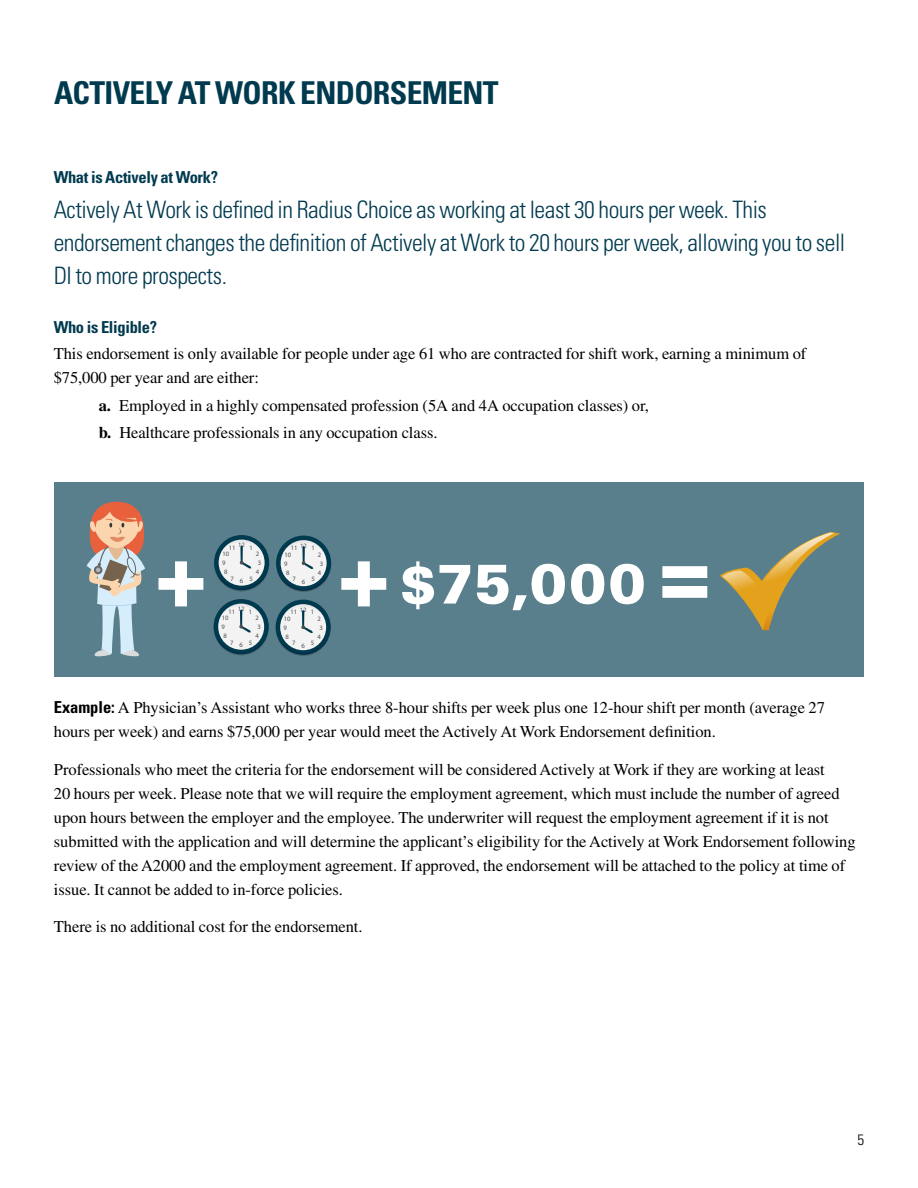
<style>
.page{position:relative;width:918px;height:1188px;background:#fff}
.page>*{position:absolute;margin:0;border:0;box-sizing:border-box;transform-origin:0 0}
.t1{font:900 83.7px "Univers LT Std";color:#fff}
.t2{font:900 55.8px "Univers LT Std";color:#fff}
.t3{font:700 condensed 31.5px "Univers LT Std";letter-spacing:-.02em;color:#003a4f}
.t4{font:300 condensed 24px/33.2px "Univers LT Std";letter-spacing:-.02em;color:#003a4f}
.t5{font:16.5px/24px "Times LT Std";letter-spacing:-.005em;color:#000}
.t6{font:700 condensed 16.5px "Univers LT Std";letter-spacing:-.02em;color:#003a4f}
.t7{font:300 condensed 15px "Univers LT Std";color:#000}
.t8{font:700 6.6px "Exo";color:#4e4e4e}
.s1{font-weight:700}
.s2{font-size:83.7px}
.s3{font-family:"Univers LT Std";font-weight:700;font-stretch:condensed}
</style>
<div class="page">
<div style="left:54px;top:482px;width:810px;height:195px;background:#597f8d"></div>
<div style="left:214px;top:535px;width:55px;height:55px;background:#003a4f;border-radius:50%"></div>
<svg style="left:217px;top:574px;width:50px;height:16px"></svg>
<div style="left:219px;top:540px;width:46px;height:46px;background:#f3f3f3;border-radius:50%"></div>
<svg style="left:222px;top:540px;width:40px;height:28px"></svg>
<div style="left:276px;top:536px;width:55px;height:55px;background:#003a4f;border-radius:50%"></div>
<svg style="left:279px;top:575px;width:50px;height:16px"></svg>
<div style="left:281px;top:540px;width:46px;height:46px;background:#f3f3f3;border-radius:50%"></div>
<svg style="left:284px;top:540px;width:40px;height:29px"></svg>
<div style="left:214px;top:599px;width:55px;height:55px;background:#003a4f;border-radius:50%"></div>
<svg style="left:216px;top:638px;width:50px;height:16px"></svg>
<div style="left:218px;top:604px;width:46px;height:46px;background:#f3f3f3;border-radius:50%"></div>
<svg style="left:221px;top:604px;width:41px;height:28px"></svg>
<div style="left:276px;top:600px;width:55px;height:55px;background:#003a4f;border-radius:50%"></div>
<svg style="left:278px;top:639px;width:50px;height:16px"></svg>
<div style="left:280px;top:604px;width:46px;height:46px;background:#f3f3f3;border-radius:50%"></div>
<svg style="left:283px;top:604px;width:41px;height:29px"></svg>
<svg style="left:720px;top:532px;width:120px;height:98px"></svg>
<svg style="left:86px;top:501px;width:59px;height:156px"></svg>
<h3 class="t3" style="left:54px;top:73px;width:446px">ACTIVELY AT WORK ENDORSEMENT</h3>
<p class="t6" style="left:54px;top:167px;width:166px">What is Actively at Work?</p>
<h3 class="t4" style="left:54px;top:193px;width:793px">Actively At Work is defined in Radius Choice as working at least 30 hours per week. This endorsement changes the definition of Actively at Work to 20 hours per week, allowing you to sell<br>DI to more prospects.</h3>
<p class="t6" style="left:54px;top:317px;width:105px">Who is Eligible?</p>
<p class="t5" style="left:54px;top:341px;width:754px">This endorsement is only available for people under age 61 who are contracted for shift work, earning a minimum of $75,000 per year and are either:</p>
<p class="t5" style="left:99px;top:392px;width:552px;line-height:27px"><span class="s1">a.</span> Employed in a highly compensated profession (5A and 4A occupation classes) or, <span class="s1">b.</span> Healthcare professionals in any occupation class.</p>
<p class="t8" style="left:238px;top:541px;width:8px">12</p>
<p class="t8" style="left:240px;top:577px;width:5px">6</p>
<p class="t8" style="left:300px;top:541px;width:8px">12</p>
<p class="t8" style="left:302px;top:577px;width:5px">6</p>
<p class="t8" style="left:229px;top:543px;width:8px">11</p>
<p class="t8" style="left:249px;top:543px;width:5px">1</p>
<p class="t8" style="left:231px;top:575px;width:5px">7</p>
<p class="t8" style="left:249px;top:575px;width:5px">5</p>
<p class="t8" style="left:291px;top:544px;width:8px">11</p>
<p class="t8" style="left:311px;top:544px;width:5px">1</p>
<p class="t8" style="left:293px;top:575px;width:5px">7</p>
<p class="t8" style="left:311px;top:575px;width:5px">5</p>
<p class="t8" style="left:222px;top:550px;width:8px">10</p>
<p class="t8" style="left:256px;top:550px;width:5px">2</p>
<p class="t8" style="left:284px;top:550px;width:8px">10</p>
<p class="t8" style="left:318px;top:550px;width:5px">2</p>
<p class="t8" style="left:222px;top:559px;width:5px">9</p>
<p class="t8" style="left:258px;top:559px;width:5px">3</p>
<p class="t8" style="left:284px;top:559px;width:5px">9</p>
<p class="t8" style="left:320px;top:559px;width:5px">3</p>
<h1 class="t1" style="left:153px;top:524px;width:57px">+</h1>
<h2 class="t2" style="left:336px;top:549px;width:378px"><span class="s2">+</span>$75,000 <span class="s2">=</span></h2>
<p class="t8" style="left:224px;top:568px;width:5px">8</p>
<p class="t8" style="left:256px;top:568px;width:5px">4</p>
<p class="t8" style="left:286px;top:568px;width:5px">8</p>
<p class="t8" style="left:318px;top:568px;width:5px">4</p>
<p class="t8" style="left:238px;top:605px;width:8px">12</p>
<p class="t8" style="left:239px;top:641px;width:5px">6</p>
<p class="t8" style="left:300px;top:605px;width:8px">12</p>
<p class="t8" style="left:301px;top:641px;width:5px">6</p>
<p class="t8" style="left:228px;top:607px;width:8px">11</p>
<p class="t8" style="left:249px;top:607px;width:5px">1</p>
<p class="t8" style="left:230px;top:639px;width:5px">7</p>
<p class="t8" style="left:249px;top:639px;width:5px">5</p>
<p class="t8" style="left:290px;top:608px;width:8px">11</p>
<p class="t8" style="left:311px;top:608px;width:5px">1</p>
<p class="t8" style="left:292px;top:639px;width:5px">7</p>
<p class="t8" style="left:311px;top:639px;width:5px">5</p>
<p class="t8" style="left:222px;top:614px;width:8px">10</p>
<p class="t8" style="left:255px;top:614px;width:5px">2</p>
<p class="t8" style="left:284px;top:614px;width:8px">10</p>
<p class="t8" style="left:317px;top:614px;width:5px">2</p>
<p class="t8" style="left:222px;top:623px;width:5px">9</p>
<p class="t8" style="left:257px;top:623px;width:5px">3</p>
<p class="t8" style="left:284px;top:623px;width:5px">9</p>
<p class="t8" style="left:319px;top:623px;width:5px">3</p>
<p class="t8" style="left:224px;top:632px;width:5px">8</p>
<p class="t8" style="left:255px;top:632px;width:5px">4</p>
<p class="t8" style="left:286px;top:632px;width:5px">8</p>
<p class="t8" style="left:317px;top:632px;width:5px">4</p>
<p class="t5" style="left:54px;top:696px;width:772px"><span class="s3">Example:</span> A Physician’s Assistant who works three 8-hour shifts per week plus one 12-hour shift per month (average 27 hours per week) and earns $75,000 per year would meet the Actively At Work Endorsement definition.</p>
<p class="t5" style="left:54px;top:757px;width:803px">Professionals who meet the criteria for the endorsement will be considered Actively at Work if they are working at least<br>20 hours per week. Please note that we will require the employment agreement, which must include the number of agreed upon hours between the employer and the employee. The underwriter will request the employment agreement if it is not submitted with the application and will determine the applicant’s eligibility for the Actively at Work Endorsement following review of the A2000 and the employment agreement. If approved, the endorsement will be attached to the policy at time of issue. It cannot be added to in-force policies.</p>
<p class="t5" style="left:54px;top:915px;width:310px">There is no additional cost for the endorsement.</p>
<p class="t7" style="left:857px;top:1131px;width:8px">5</p>
</div>
